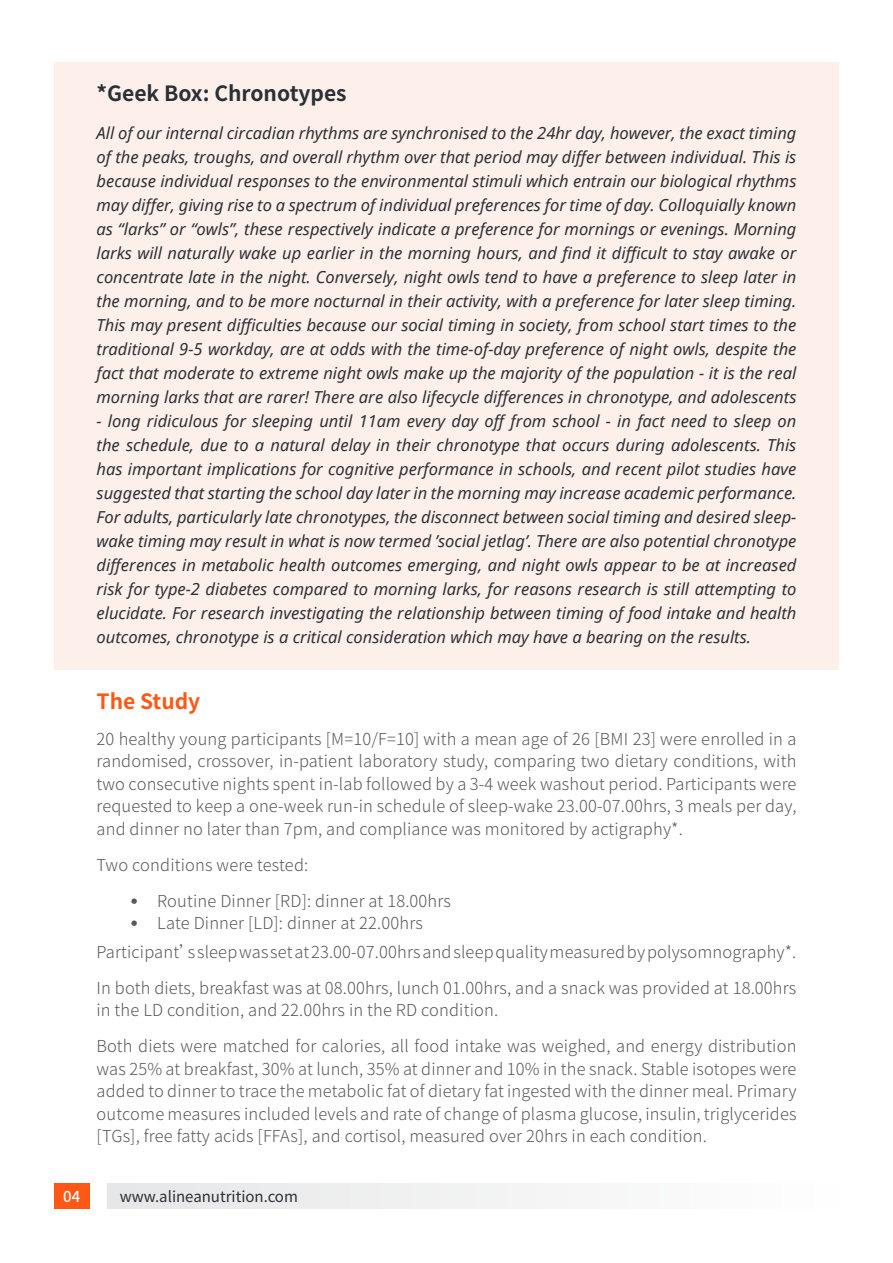
<style>
.page{position:relative;width:893px;height:1263px;background:#fff}
.page>*{position:absolute;margin:0;border:0;box-sizing:border-box;transform-origin:0 0}
.t1{font:700 21px "Noto Sans SC";color:#2b3036}
.t2{font:700 21px "Noto Sans SC";color:#ff5815}
.t3{font:italic 16.5px/24px "Noto Sans";color:#2b3036;text-align:justify}
.t4{font:300 16.5px/22.5px "Noto Sans SC";letter-spacing:.01em;color:#58595b;text-align:justify}
.t5{font:15px "Noto Sans SC";color:#2b3036}
.t6{font:500 15px "Noto Sans SC";color:#fff}
.s1{font-family:"Arial";font-weight:900}
</style>
<div class="page">
<div style="left:108px;top:1183px;width:731px;height:26px;background:#f2f2f3"></div>
<div style="left:54px;top:1183px;width:36px;height:26px;background:#ff5815"></div>
<div style="left:54px;top:62px;width:785px;height:607px;background:#fdefe9"></div>
<p class="t1" style="left:97px;top:82px;width:252px">*Geek Box: Chronotypes</p>
<p class="t3" style="left:97px;top:120px;width:701px">All of our internal circadian rhythms are synchronised to the 24hr day, however, the exact timing of the peaks, troughs, and overall rhythm over that period may differ between individual. This is because individual responses to the environmental stimuli which entrain our biological rhythms may differ, giving rise to a spectrum of individual preferences for time of day. Colloquially known as “larks” or “owls”, these respectively indicate a preference for mornings or evenings. Morning larks will naturally wake up earlier in the morning hours, and find it difficult to stay awake or concentrate late in the night. Conversely, night owls tend to have a preference to sleep later in the morning, and to be more nocturnal in their activity, with a preference for later sleep timing.<br>This may present difficulties because our social timing in society, from school start times to the traditional 9-5 workday, are at odds with the time-of-day preference of night owls, despite the fact that moderate to extreme night owls make up the majority of the population - it is the real morning larks that are rarer! There are also lifecycle differences in chronotype, and adolescents</p>
<p class="t3" style="left:97px;top:409px;width:701px">- long ridiculous for sleeping until 11am every day off from school - in fact need to sleep on the schedule, due to a natural delay in their chronotype that occurs during adolescents. This has important implications for cognitive performance in schools, and recent pilot studies have suggested that starting the school day later in the morning may increase academic performance.<br>For adults, particularly late chronotypes, the disconnect between social timing and desired sleep&shy;wake timing may result in what is now termed ’social jetlag’. There are also potential chronotype differences in metabolic health outcomes emerging, and night owls appear to be at increased risk for type-2 diabetes compared to morning larks, for reasons research is still attempting to elucidate. For research investigating the relationship between timing of food intake and health outcomes, chronotype is a critical consideration which may have a bearing on the results.</p>
<p class="t2" style="left:97px;top:689px;width:105px">The Study</p>
<p class="t4" style="left:96px;top:728px;width:701px">20 healthy young participants [M=10/F=10] with a mean age of 26 [BMI 23] were enrolled in a randomised, crossover, in-patient laboratory study, comparing two dietary conditions, with two consecutive nights spent in-lab followed by a 3-4 week washout period. Participants were requested to keep a one-week run-in schedule of sleep-wake 23.00-07.00hrs, 3 meals per day, and dinner no later than 7pm, and compliance was monitored by actigraphy*.</p>
<p class="t4" style="left:97px;top:854px;width:213px">Two conditions were tested:</p>
<p class="t4" style="left:130px;top:890px;width:322px"><span class="s1">•</span> Routine Dinner [RD]: dinner at 18.00hrs</p>
<p class="t4" style="left:97px;top:909px;width:701px;line-height:28.5px;text-indent:34px"><span class="s1">•</span> Late Dinner [LD]: dinner at 22.00hrs<br>Participant’ssleepwassetat23.00-07.00hrsandsleepqualitymeasuredbypolysomnography*.</p>
<p class="t4" style="left:96px;top:977px;width:701px">In both diets, breakfast was at 08.00hrs, lunch 01.00hrs, and a snack was provided at 18.00hrs in the LD condition, and 22.00hrs in the RD condition.</p>
<p class="t4" style="left:96px;top:1035px;width:702px">Both diets were matched for calories, all food intake was weighed, and energy distribution was 25% at breakfast, 30% at lunch, 35% at dinner and 10% in the snack. Stable isotopes were added to dinner to trace the metabolic fat of dietary fat ingested with the dinner meal. Primary outcome measures included levels and rate of change of plasma glucose, insulin, triglycerides [TGs], free fatty acids [FFAs], and cortisol, measured over 20hrs in each condition.</p>
<p class="t6" style="left:63px;top:1188px;width:19px">04</p>
<p class="t5" style="left:120px;top:1188px;width:180px">www.alineanutrition.com</p>
</div>
